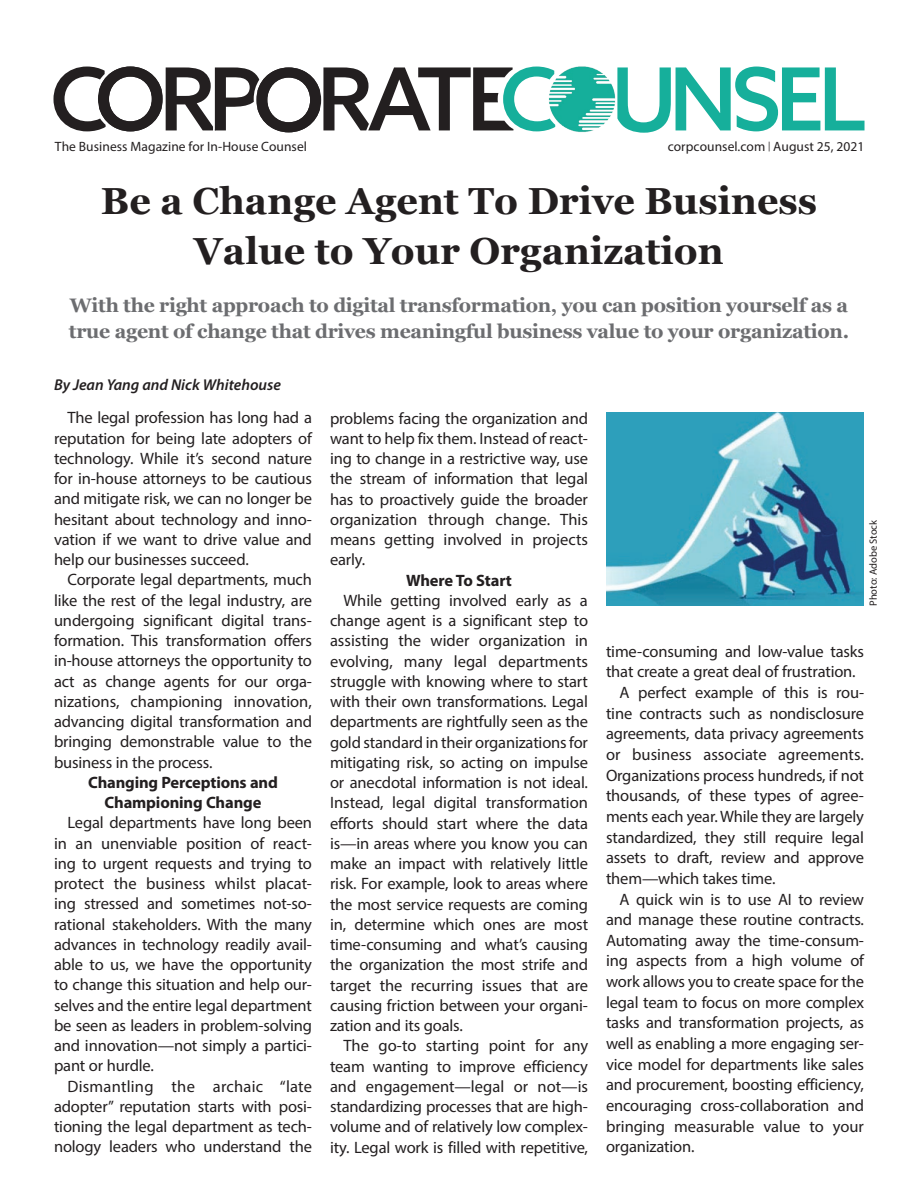
<style>
.page{position:relative;width:918px;height:1188px;background:#fff}
.page>*{position:absolute;margin:0;border:0;box-sizing:border-box;transform-origin:0 0}
.t1{font:700 37.65px/49.5px "Georgia";color:#231f20;text-align:center}
.t2{font:700 19.5px/26.5px "Georgia";letter-spacing:-.015em;color:#6c6d70}
.t3{font:16.5px/20.2px "Myriad Pro";letter-spacing:-.01em;color:#231f20;text-align:justify}
.t4{font:700 16.5px/20.2px "Myriad Pro";letter-spacing:-.01em;color:#231f20;text-align:center}
.t5{font:italic 600 15.75px "Myriad Pro";color:#231f20}
.t6{font:13.5px "Myriad Pro";letter-spacing:.005em;color:#231f20}
.t7{font:10.5px "Myriad Pro";color:#231f20}
.s1{font-size:9.75px}
</style>
<div class="page">
<svg style="left:53px;top:67px;width:481px;height:65px"></svg>
<svg style="left:618px;top:67px;width:247px;height:66px"></svg>
<img style="left:534px;top:66px;width:84px;height:66px">
<img style="left:606px;top:412px;width:258px;height:194px">
<p class="t6" style="left:55px;top:138px;width:254px">The Business Magazine for In-House Counsel</p>
<p class="t6" style="left:668px;top:138px;width:198px">corpcounsel.com <span class="s1">|</span> August 25, 2021</p>
<h1 class="t1" style="left:101px;top:177px;width:718px">Be a Change Agent To Drive Business<br>Value to Your Organization</h1>
<p class="t2" style="left:69px;top:292px;width:782px">With the right approach to digital transformation, you can position yourself as a true agent of change that drives meaningful business value to your organization.</p>
<p class="t5" style="left:54px;top:375px;width:229px">By Jean Yang and Nick Whitehouse</p>
<p class="t3" style="left:54px;top:408px;width:260px;text-indent:13px">The legal profession has long had a reputation for being late adopters of technology. While it’s second nature for in-house attorneys to be cautious and mitigate risk, we can no longer be hesitant about technology and inno&shy;vation if we want to drive value and help our businesses succeed.</p>
<p class="t3" style="left:54px;top:570px;width:260px;text-indent:13px">Corporate legal departments, much like the rest of the legal industry, are undergoing significant digital trans&shy;formation. This transformation offers in-house attorneys the opportunity to act as change agents for our orga&shy;nizations, championing innovation, advancing digital transformation and bringing demonstrable value to the business in the process.</p>
<p class="t4" style="left:88px;top:772px;width:191px">Changing Perceptions and<br>Championing Change</p>
<p class="t3" style="left:54px;top:812px;width:260px;text-indent:13px">Legal departments have long been in an unenviable position of react&shy;ing to urgent requests and trying to protect the business whilst placat&shy;ing stressed and sometimes not-so&shy;rational stakeholders. With the many advances in technology readily avail&shy;able to us, we have the opportunity to change this situation and help our&shy;selves and the entire legal department be seen as leaders in problem-solving and innovation—not simply a partici&shy;pant or hurdle.</p>
<p class="t3" style="left:54px;top:1076px;width:260px;text-indent:13px">Dismantling the archaic “late adopter” reputation starts with posi&shy;tioning the legal department as tech&shy;nology leaders who understand the</p>
<p class="t3" style="left:330px;top:408px;width:260px">problems facing the organization and want to help fix them. Instead of react&shy;ing to change in a restrictive way, use the stream of information that legal has to proactively guide the broader organization through change. This means getting involved in projects early.</p>
<p class="t4" style="left:406px;top:569px;width:107px">Where To Start</p>
<p class="t3" style="left:330px;top:590px;width:260px;text-indent:13px">While getting involved early as a change agent is a significant step to assisting the wider organization in evolving, many legal departments struggle with knowing where to start with their own transformations. Legal departments are rightfully seen as the gold standard in their organizations for mitigating risk, so acting on impulse or anecdotal information is not ideal.<br>Instead, legal digital transformation efforts should start where the data is—in areas where you know you can make an impact with relatively little risk. For example, look to areas where the most service requests are coming in, determine which ones are most time-consuming and what’s causing the organization the most strife and target the recurring issues that are causing friction between your organi&shy;zation and its goals.</p>
<p class="t3" style="left:330px;top:1035px;width:260px;text-indent:13px">The go-to starting point for any team wanting to improve efficiency and engagement—legal or not—is standardizing processes that are high&shy;volume and of relatively low complex&shy;ity. Legal work is filled with repetitive,</p>
<p class="t7" style="left:867px;top:606px;width:88px;rotate:-90deg">Photo: Adobe Stock</p>
<p class="t3" style="left:606px;top:641px;width:260px">time-consuming and low-value tasks</p>
<p class="t3" style="left:606px;top:661px;width:251px">that create a great deal of frustration.</p>
<p class="t3" style="left:620px;top:682px;width:246px">A perfect example of this is rou-</p>
<p class="t3" style="left:606px;top:703px;width:259px">tine contracts such as nondisclosure</p>
<p class="t3" style="left:606px;top:723px;width:260px">agreements, data privacy agreements</p>
<p class="t3" style="left:606px;top:744px;width:259px">or business associate agreements.</p>
<p class="t3" style="left:606px;top:765px;width:260px">Organizations process hundreds, if not</p>
<p class="t3" style="left:606px;top:785px;width:259px">thousands, of these types of agree-</p>
<p class="t3" style="left:606px;top:806px;width:260px">ments each year. While they are largely</p>
<p class="t3" style="left:606px;top:827px;width:259px">standardized, they still require legal</p>
<p class="t3" style="left:606px;top:847px;width:260px">assets to draft, review and approve</p>
<p class="t3" style="left:606px;top:868px;width:171px">them—which takes time.</p>
<p class="t3" style="left:620px;top:889px;width:246px">A quick win is to use AI to review</p>
<p class="t3" style="left:606px;top:909px;width:260px">and manage these routine contracts.</p>
<p class="t3" style="left:606px;top:930px;width:260px">Automating away the time-consum-</p>
<p class="t3" style="left:606px;top:951px;width:260px">ing aspects from a high volume of</p>
<p class="t3" style="left:606px;top:971px;width:260px">work allows you to create space for the</p>
<p class="t3" style="left:606px;top:992px;width:260px">legal team to focus on more complex</p>
<p class="t3" style="left:606px;top:1013px;width:260px">tasks and transformation projects, as</p>
<p class="t3" style="left:606px;top:1033px;width:259px">well as enabling a more engaging ser-</p>
<p class="t3" style="left:606px;top:1054px;width:260px">vice model for departments like sales</p>
<p class="t3" style="left:606px;top:1075px;width:260px">and procurement, boosting efficiency,</p>
<p class="t3" style="left:606px;top:1095px;width:259px">encouraging cross-collaboration and</p>
<p class="t3" style="left:606px;top:1116px;width:260px">bringing measurable value to your</p>
<p class="t3" style="left:606px;top:1136px;width:90px">organization.</p>
</div>
